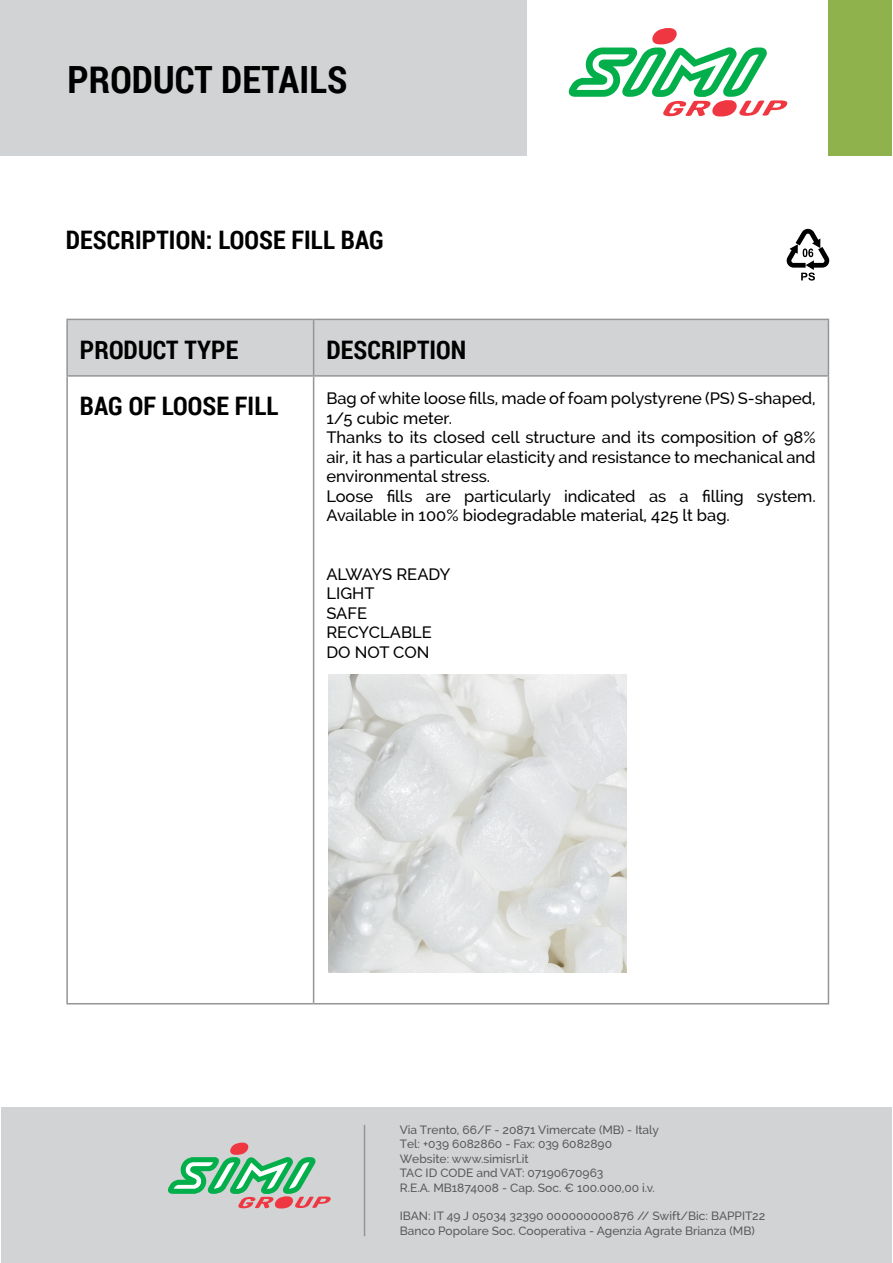
<style>
.page{position:relative;width:893px;height:1263px;background:#fff}
.page>*{position:absolute;margin:0;border:0;box-sizing:border-box;transform-origin:0 0}
.t1{font:700 37.5px "Roboto Condensed";letter-spacing:.005em;color:#000}
.t2{font:700 25.5px "Roboto Condensed";letter-spacing:.005em;color:#000}
.t3{font:500 16.5px/19.5px "Raleway";color:#000}
.t4{font:500 12px/14.4px "Raleway";color:#58595b}
</style>
<div class="page">
<div style="left:0;top:0;width:526px;height:155px;background:#d1d3d4"></div>
<div style="left:1px;top:1107px;width:891px;height:156px;background:#d1d3d4"></div>
<div style="left:828px;top:0;width:64px;height:155px;background:#90b24c"></div>
<div style="left:68px;top:320px;width:760px;height:55px;background:#d1d3d4"></div>
<hr style="left:66px;top:319px;width:248px;height:1px;background:#939598">
<hr style="left:66px;top:320px;width:2px;height:55px;background:#939598">
<hr style="left:314px;top:319px;width:515px;height:1px;background:#939598">
<hr style="left:313px;top:320px;width:1px;height:55px;background:#939598">
<hr style="left:828px;top:320px;width:1px;height:55px;background:#939598">
<hr style="left:66px;top:375px;width:248px;height:2px;background:#939598">
<hr style="left:66px;top:377px;width:2px;height:626px;background:#939598">
<hr style="left:314px;top:375px;width:515px;height:2px;background:#939598">
<hr style="left:313px;top:377px;width:1px;height:626px;background:#939598">
<hr style="left:828px;top:377px;width:1px;height:626px;background:#939598">
<hr style="left:66px;top:1003px;width:248px;height:1px;background:#939598">
<hr style="left:314px;top:1003px;width:515px;height:1px;background:#939598">
<hr style="left:364px;top:1125px;width:1px;height:111px;background:#939598">
<img style="left:328px;top:674px;width:298px;height:298px">
<svg style="left:568px;top:28px;width:220px;height:88px"></svg>
<svg style="left:168px;top:1143px;width:163px;height:65px"></svg>
<svg style="left:786px;top:228px;width:44px;height:53px"></svg>
<h1 class="t1" style="left:68px;top:54px;width:281px">PRODUCT DETAILS</h1>
<h2 class="t2" style="left:66px;top:222px;width:320px">DESCRIPTION: LOOSE FILL BAG</h2>
<h2 class="t2" style="left:80px;top:332px;width:160px">PRODUCT TYPE</h2>
<h2 class="t2" style="left:326px;top:332px;width:142px">DESCRIPTION</h2>
<h2 class="t2" style="left:80px;top:388px;width:200px">BAG OF LOOSE FILL</h2>
<p class="t3" style="left:326px;top:389px;width:491px">Bag of white loose fills, made of foam polystyrene (PS) S-shaped, 1/5 cubic meter.<br>Thanks to its closed cell structure and its composition of 98% air, it has a particular elasticity and resistance to mechanical and environmental stress.<br>Loose fills are particularly indicated as a filling system.<br>Available in 100% biodegradable material, 425 lt bag.</p>
<p class="t3" style="left:326px;top:564px;width:125px">ALWAYS READY<br>LIGHT<br>SAFE<br>RECYCLABLE<br>DO NOT CON</p>
<p class="t4" style="left:400px;top:1122px;width:261px">Via Trento, 66/F - 20871 Vimercate (MB) - Italy Tel: +039 6082860 - Fax: 039 6082890<br>Website: www.simisrl.it<br>TAC ID CODE and VAT: 07190670963<br>R.E.A. MB1874008 - Cap. Soc. € 100.000,00 i.v.</p>
<p class="t4" style="left:400px;top:1209px;width:367px">IBAN: IT 49 J 05034 32390 000000000876 // Swift/Bic: BAPPIT22<br>Banco Popolare Soc. Cooperativa - Agenzia Agrate Brianza (MB)</p>
</div>
